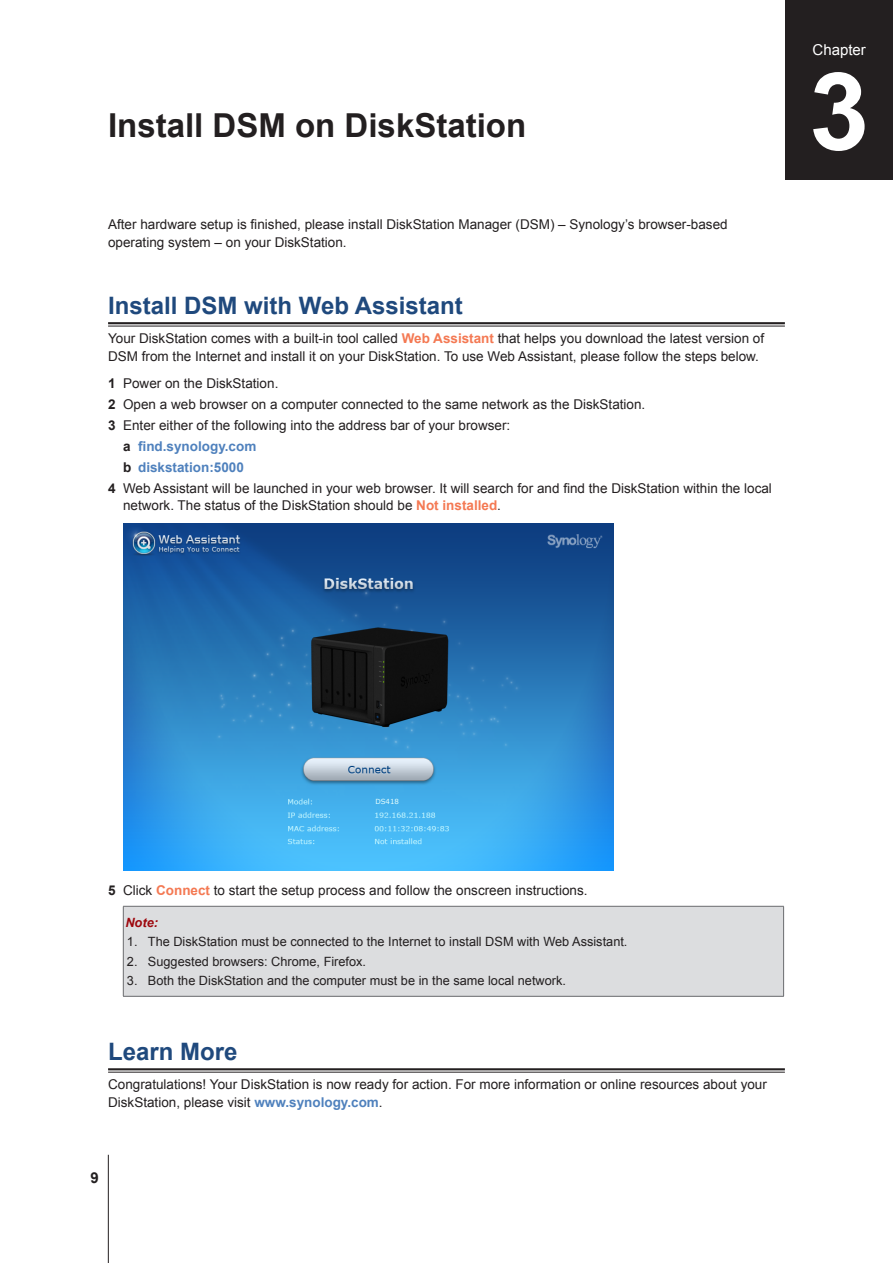
<style>
.page{position:relative;width:893px;height:1263px;background:#fff}
.page>*{position:absolute;margin:0;border:0;box-sizing:border-box;transform-origin:0 0}
.t1{font:700 108px "Arial";color:#fff}
.H1-ChapterTitle{font:700 33px "Arial";color:#231f20}
.H2-underline{font:700 24px "Arial";color:#1f497d}
.t2{font:15px "Arial";color:#fff}
.PageNumber-sidebar{font:700 15px "Arial";color:#231f20}
.Body-sidebar{font:13.5px/18px "Arial";color:#231f20}
.t3{font:700 13.5px "Arial";color:#4f81bd}
.t4{font:12.75px "Arial";color:#231f20}
.Warning-sidebar{font:italic 700 12.75px "Arial";color:#9d070d}
.t5{font:7.05px "Verdana";color:#e7fffc}
.s1{font-weight:700;color:#f47953}
.s2{font-weight:700}
.s3{color:#231f20}
.s4{font-weight:700;color:#4f81bd}
</style>
<div class="page">
<div style="left:785px;top:0;width:108px;height:180px;background:#231f20"></div>
<hr style="left:108px;top:1155px;width:1px;height:108px;background:#231f20">
<hr style="left:108px;top:322px;width:677px;height:2px;background:#231f20">
<hr style="left:108px;top:326px;width:677px;height:1px;background:#231f20">
<hr style="left:108px;top:1068px;width:677px;height:2px;background:#231f20">
<hr style="left:108px;top:1072px;width:677px;height:1px;background:#231f20">
<img style="left:123px;top:523px;width:491px;height:348px">
<img style="left:284px;top:616px;width:169px;height:127px">
<div style="left:123px;top:906px;width:661px;height:90px;background:#dcdddf"></div>
<hr style="left:123px;top:906px;width:661px;height:1px;background:#6c6d70">
<hr style="left:123px;top:906px;width:1px;height:90px;background:#6c6d70">
<hr style="left:783px;top:906px;width:1px;height:90px;background:#6c6d70">
<hr style="left:123px;top:996px;width:661px;height:1px;background:#6c6d70">
<p class="H1-ChapterTitle" style="left:108px;top:104px;width:420px">Install DSM on DiskStation</p>
<p class="Body-sidebar" style="left:108px;top:215px;width:621px">After hardware setup is finished, please install DiskStation Manager (DSM) – Synology’s browser-based operating system – on your DiskStation.</p>
<p class="H2-underline" style="left:108px;top:290px;width:356px">Install DSM with Web Assistant</p>
<p class="Body-sidebar" style="left:108px;top:329px;width:658px">Your DiskStation comes with a built-in tool called <span class="s1">Web Assistant</span> that helps you download the latest version of<br>DSM from the Internet and install it on your DiskStation. To use Web Assistant, please follow the steps below.</p>
<p class="Body-sidebar" style="left:108px;top:374px;width:172px"><span class="s2">1</span> Power on the DiskStation.</p>
<p class="Body-sidebar" style="left:108px;top:395px;width:539px"><span class="s2">2</span> Open a web browser on a computer connected to the same network as the DiskStation.</p>
<p class="Body-sidebar" style="left:108px;top:416px;width:404px"><span class="s2">3</span> Enter either of the following into the address bar of your browser:</p>
<p class="t3" style="left:123px;top:437px;width:135px"><span class="s3">a</span> find.synology.com</p>
<p class="t3" style="left:123px;top:458px;width:122px"><span class="s3">b</span> diskstation:5000</p>
<p class="Body-sidebar" style="left:123px;top:480px;width:650px;line-height:16.5px;text-indent:-15px"><span class="s2">4</span> Web Assistant will be launched in your web browser. It will search for and find the DiskStation within the local network. The status of the DiskStation should be <span class="s1">Not installed</span>.</p>
<p class="t2" style="left:812px;top:40px;width:55px">Chapter</p>
<h1 class="t1" style="left:809px;top:40px;width:62px">3</h1>
<p class="t5" style="left:375px;top:797px;width:25px">DS418</p>
<p class="Body-sidebar" style="left:108px;top:882px;width:481px"><span class="s2">5</span> Click <span class="s1">Connect</span> to start the setup process and follow the onscreen instructions.</p>
<p class="Warning-sidebar" style="left:125px;top:913px;width:34px">Note:</p>
<p class="t4" style="left:127px;top:933px;width:502px">1. The DiskStation must be connected to the Internet to install DSM with Web Assistant.</p>
<p class="t4" style="left:127px;top:953px;width:241px">2. Suggested browsers: Chrome, Firefox.</p>
<p class="t4" style="left:127px;top:972px;width:441px">3. Both the DiskStation and the computer must be in the same local network.</p>
<p class="H2-underline" style="left:108px;top:1036px;width:131px">Learn More</p>
<p class="Body-sidebar" style="left:108px;top:1075px;width:660px">Congratulations! Your DiskStation is now ready for action. For more information or online resources about your<br>DiskStation, please visit <span class="s4">www.synology.com</span>.</p>
<p class="PageNumber-sidebar" style="left:90px;top:1168px;width:10px">9</p>
</div>
